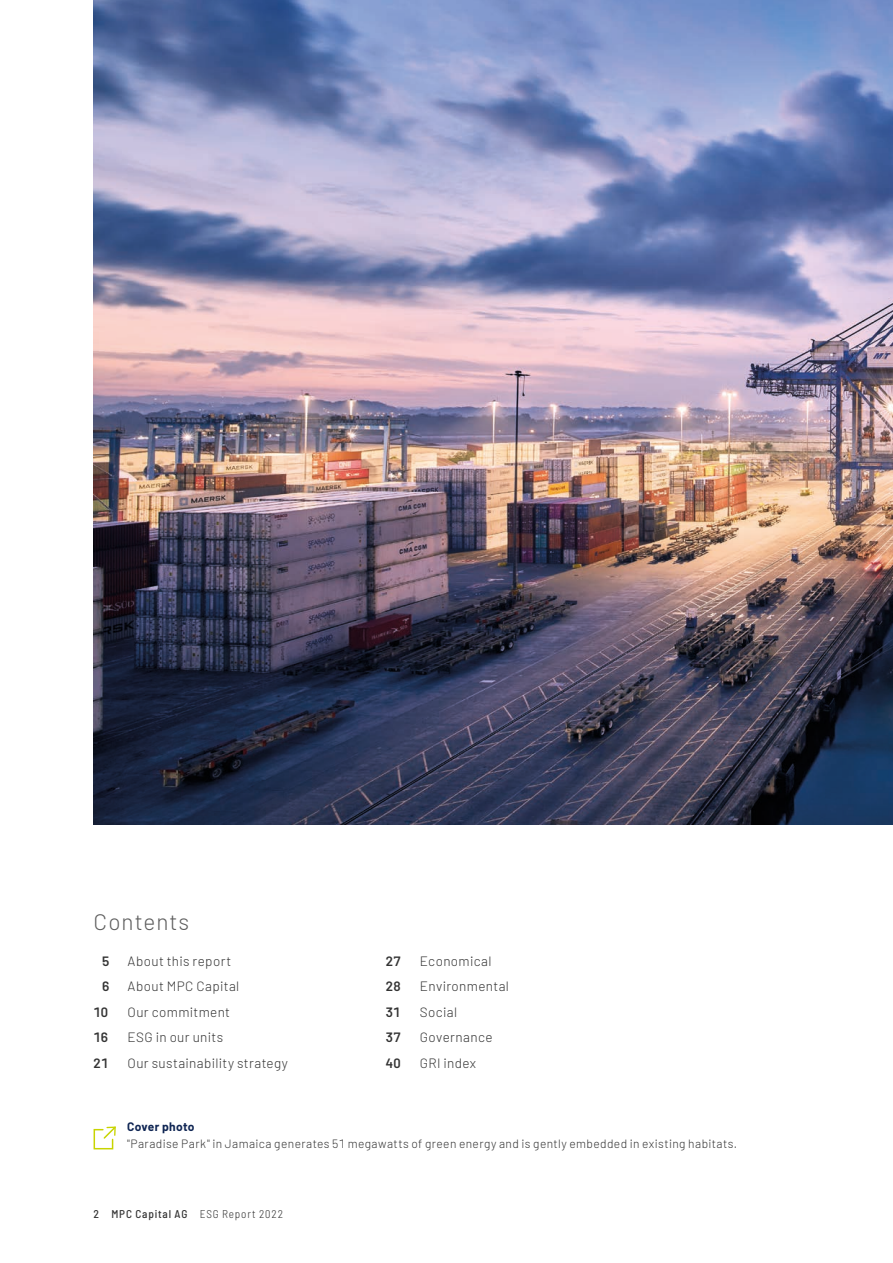
<style>
.page{position:relative;width:893px;height:1263px;background:#fff}
.page>*{position:absolute;margin:0;border:0;box-sizing:border-box;transform-origin:0 0}
.t1{font:300 22.5px "Barlow";letter-spacing:.045em;color:#5d5d5d}
.t2{font:300 13.5px "Barlow";letter-spacing:.025em;color:#343434}
.t3{font:600 13.5px "Barlow";letter-spacing:.02em;color:#343434}
.t4{font:300 12px "Barlow";letter-spacing:.035em;color:#343434}
.t5{font:700 12px "Barlow";letter-spacing:.025em;color:#102654}
.t6{font:500 semi-condensed 11.25px "Barlow";letter-spacing:.075em;color:#343434}
.s1{font-weight:300}
</style>
<div class="page">
<svg style="left:93px;top:1126px;width:23px;height:24px"></svg>
<img style="left:94px;top:0;width:799px;height:824px">
<h1 class="t1" style="left:94px;top:906px;width:97px">Contents</h1>
<p class="t3" style="left:102px;top:951px;width:9px">5</p>
<p class="t2" style="left:128px;top:951px;width:105px">About this report</p>
<p class="t3" style="left:102px;top:976px;width:9px">6</p>
<p class="t2" style="left:128px;top:976px;width:113px">About MPC Capital</p>
<p class="t3" style="left:94px;top:1002px;width:16px">10</p>
<p class="t2" style="left:128px;top:1002px;width:104px">Our commitment</p>
<p class="t3" style="left:94px;top:1027px;width:16px">16</p>
<p class="t2" style="left:128px;top:1027px;width:97px">ESG in our units</p>
<p class="t3" style="left:94px;top:1053px;width:16px">21</p>
<p class="t2" style="left:128px;top:1053px;width:162px">Our sustainability strategy</p>
<p class="t3" style="left:386px;top:951px;width:16px">27</p>
<p class="t2" style="left:420px;top:951px;width:73px">Economical</p>
<p class="t3" style="left:386px;top:976px;width:16px">28</p>
<p class="t2" style="left:420px;top:976px;width:91px">Environmental</p>
<p class="t3" style="left:386px;top:1002px;width:16px">31</p>
<p class="t2" style="left:420px;top:1002px;width:39px">Social</p>
<p class="t3" style="left:386px;top:1027px;width:16px">37</p>
<p class="t2" style="left:420px;top:1027px;width:74px">Governance</p>
<p class="t3" style="left:386px;top:1053px;width:17px">40</p>
<p class="t2" style="left:420px;top:1053px;width:58px">GRI index</p>
<p class="t5" style="left:127px;top:1118px;width:69px">Cover photo</p>
<p class="t4" style="left:127px;top:1135px;width:612px">"Paradise Park" in Jamaica generates 51 megawatts of green energy and is gently embedded in existing habitats.</p>
<p class="t6" style="left:94px;top:1205px;width:191px">2 MPC Capital AG <span class="s1">ESG Report 2022</span></p>
</div>
